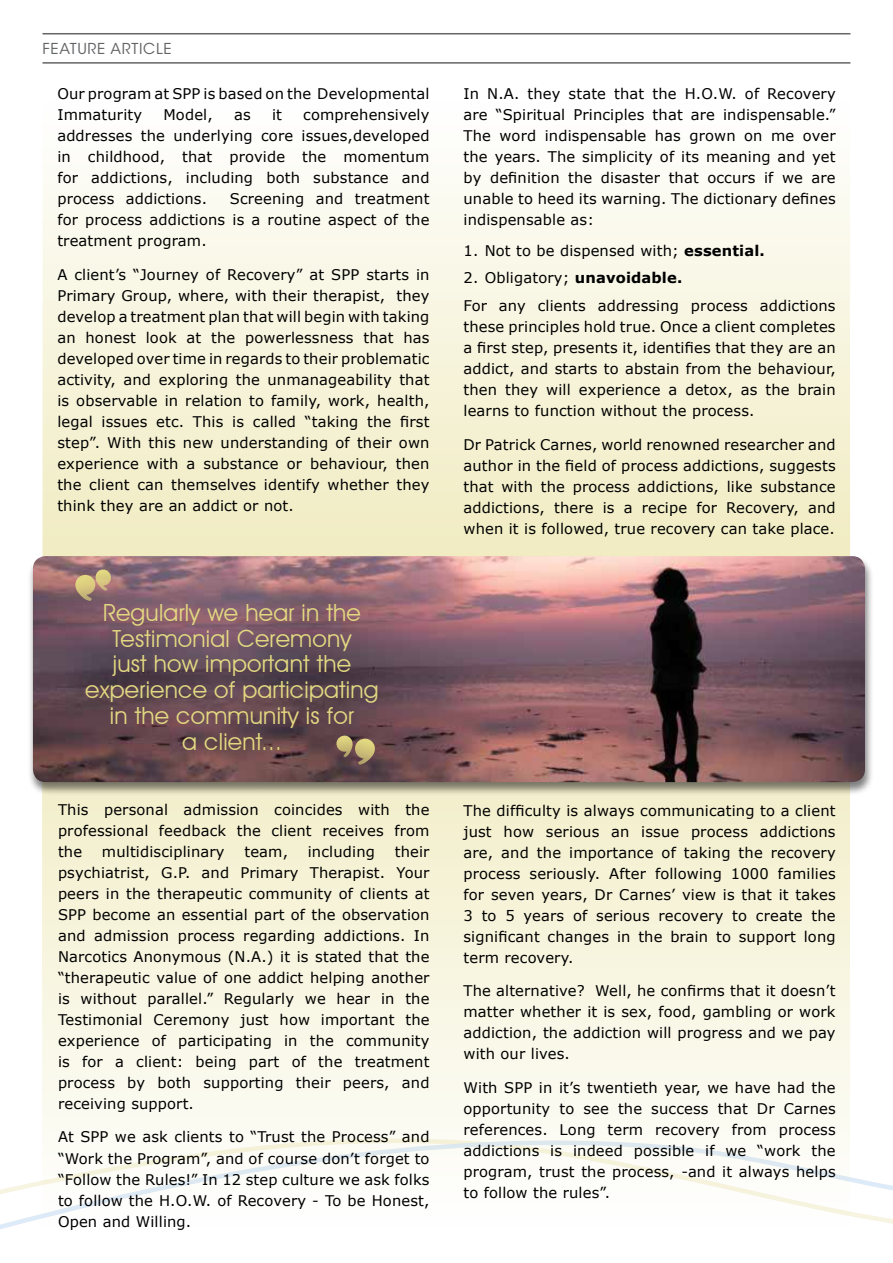
<style>
.page{position:relative;width:893px;height:1263px;background:#fff}
.page>*{position:absolute;margin:0;border:0;box-sizing:border-box;transform-origin:0 0}
.t1{font:23.7px/25.8px "Avant Garde IT Cby BT";letter-spacing:.01em;color:#e2d881;text-align:center}
.t2{font:15px "ITC Avant Garde Std";letter-spacing:.05em;color:#636466}
.t3{font:14.7px/21px "Verdana";letter-spacing:.01em;color:#000;text-align:justify}
.s1{font-weight:700}
</style>
<div class="page">
<svg style="left:0;top:1177px;width:893px;height:52px"></svg>
<div style="left:43px;top:98px;width:807px;height:466px;background:linear-gradient(to bottom,#fff,#f0ebc1)"></div>
<svg style="left:42px;top:795px;width:808px;height:432px"></svg>
<hr style="left:42px;top:33px;width:808px;height:1px;background:#636466">
<hr style="left:42px;top:62px;width:808px;height:2px;background:#636466">
<div style="left:27px;top:555px;width:847px;height:240px;background:#000;opacity:.5"></div>
<img style="left:33px;top:556px;width:832px;height:226px">
<svg style="left:75px;top:568px;width:37px;height:33px"></svg>
<svg style="left:336px;top:735px;width:39px;height:30px"></svg>
<p class="t2" style="left:42px;top:39px;width:131px">FEATURE ARTICLE</p>
<p class="t3" style="left:57px;top:83px;width:374px">Our program at SPP is based on the Developmental<br>Immaturity</p>
<p class="t3" style="left:57px;top:104px;width:374px;text-indent:246px">comprehensively addresses the underlying core issues,developed in childhood, that provide the momentum for addictions, including both substance and process addictions.</p>
<p class="t3" style="left:163px;top:104px;width:51px">Model,</p>
<p class="t3" style="left:234px;top:104px;width:18px">as</p>
<p class="t3" style="left:272px;top:104px;width:11px">it</p>
<p class="t3" style="left:57px;top:188px;width:374px;text-indent:172px">Screening and treatment for process addictions is a routine aspect of the treatment program.</p>
<p class="t3" style="left:57px;top:264px;width:374px">A client’s “Journey of Recovery” at SPP starts in Primary Group, where, with their therapist, they develop a treatment plan that will begin with taking an honest look at the powerlessness that has developed over time in regards to their problematic activity, and exploring the unmanageability that is observable in relation to family, work, health, legal issues etc. This is called “taking the first step”. With this new understanding of their own experience with a substance or behaviour, then the client can themselves identify whether they think they are an addict or not.</p>
<h1 class="t1" style="left:85px;top:599px;width:295px">Regularly we hear in the<br>Testimonial Ceremony<br>just how important the experience of participating in the community is for<br>a client...</h1>
<p class="t3" style="left:58px;top:799px;width:373px">This personal admission coincides with the professional feedback the client receives from the</p>
<p class="t3" style="left:58px;top:841px;width:373px;text-indent:337px">their psychiatrist, G.P. and Primary Therapist. Your peers in the therapeutic community of clients at SPP become an essential part of the observation and admission process regarding addictions. In Narcotics Anonymous (N.A.) it is stated that the “therapeutic value of one addict helping another is without parallel.” Regularly we hear in the Testimonial Ceremony just how important the experience of participating in the community is for a client: being part of the treatment process by both supporting their peers, and receiving support.</p>
<p class="t3" style="left:58px;top:1126px;width:373px">At SPP we ask clients to “Trust the Process” and “Work the Program”, and of course don’t forget to “Follow the Rules!” In 12 step culture we ask folks to follow the H.O.W. of Recovery - To be Honest, Open and Willing.</p>
<p class="t3" style="left:102px;top:841px;width:124px">multidisciplinary</p>
<p class="t3" style="left:244px;top:841px;width:45px">team,</p>
<p class="t3" style="left:308px;top:841px;width:69px">including</p>
<p class="t3" style="left:463px;top:83px;width:374px">In N.A. they state that the H.O.W. of Recovery are “Spiritual Principles that are indispensable.” The word indispensable has grown on me over the years. The simplicity of its meaning and yet by definition the disaster that occurs if we are unable to heed its warning. The dictionary defines indispensable as:</p>
<p class="t3" style="left:463px;top:240px;width:303px">1. Not to be dispensed with; <span class="s1">essential.</span></p>
<p class="t3" style="left:463px;top:264px;width:374px;line-height:27.8px">2. Obligatory; <span class="s1">unavoidable.<br></span>For any clients addressing process addictions</p>
<p class="t3" style="left:463px;top:316px;width:374px">these principles hold true. Once a client completes a first step, presents it, identifies that they are an addict, and starts to abstain from the behaviour, then they will experience a detox, as the brain learns to function without the process.</p>
<p class="t3" style="left:463px;top:434px;width:374px">Dr Patrick Carnes, world renowned researcher and author in the field of process addictions, suggests that with the process addictions, like substance addictions, there is a recipe for Recovery, and when it is followed, true recovery can take place.</p>
<p class="t3" style="left:463px;top:799px;width:374px">The difficulty is always communicating to a client just how serious an issue process addictions are, and the importance of taking the recovery process seriously. After following 1000 families for seven years, Dr Carnes’ view is that it takes 3 to 5 years of serious recovery to create the significant changes in the brain to support long term recovery.</p>
<p class="t3" style="left:463px;top:980px;width:374px">The alternative? Well, he confirms that it doesn’t matter whether it is sex, food, gambling or work addiction, the addiction will progress and we pay with our lives.</p>
<p class="t3" style="left:463px;top:1077px;width:374px">With SPP in it’s twentieth year, we have had the opportunity to see the success that Dr Carnes references. Long term recovery from process addictions is indeed possible if we “work the program, trust the process, -and it always helps to follow the rules”.</p>
</div>
